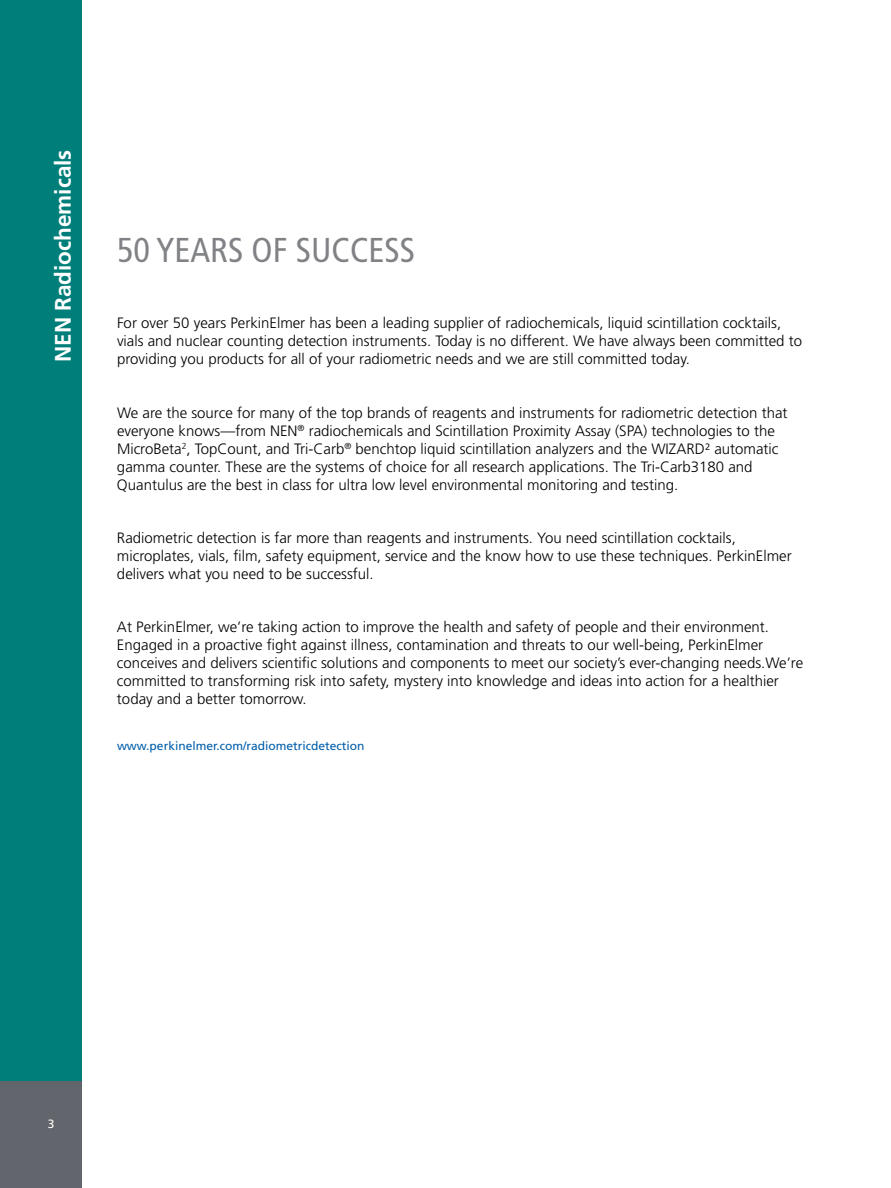
<style>
.page{position:relative;width:891px;height:1188px;background:#fff}
.page>*{position:absolute;margin:0;border:0;box-sizing:border-box;transform-origin:0 0}
.t1{font:condensed 34.5px "Frutiger";color:#808285}
.t2{font:700 22.5px "Frutiger";color:#fff}
.t3{font:300 15px/18px "Frutiger";color:#000}
.t4{font:12px "Frutiger";color:#005daa}
.t5{font:12px "Frutiger";color:#fff}
</style>
<div class="page">
<div style="left:0;top:0;width:81px;height:1188px;background:#007e7a"></div>
<div style="left:0;top:1082px;width:81px;height:106px;background:#62656b"></div>
<h2 class="t2" style="left:50px;top:362px;width:214px;rotate:-90deg">NEN Radiochemicals</h2>
<h1 class="t1" style="left:117px;top:230px;width:232px">50 YEARS OF SUCCESS</h1>
<p class="t3" style="left:117px;top:315px;width:687px">For over 50 years PerkinElmer has been a leading supplier of radiochemicals, liquid scintillation cocktails, vials and nuclear counting detection instruments. Today is no different. We have always been committed to providing you products for all of your radiometric needs and we are still committed today.</p>
<p class="t3" style="left:117px;top:404px;width:672px">We are the source for many of the top brands of reagents and instruments for radiometric detection that everyone knows—from NEN<sup>®</sup> radiochemicals and Scintillation Proximity Assay (SPA) technologies to the MicroBeta<sup>2</sup>, TopCount, and Tri-Carb<sup>®</sup> benchtop liquid scintillation analyzers and the WIZARD² automatic gamma counter. These are the systems of choice for all research applications. The Tri-Carb3180 and Quantulus are the best in class for ultra low level environmental monitoring and testing.</p>
<p class="t3" style="left:117px;top:529px;width:676px">Radiometric detection is far more than reagents and instruments. You need scintillation cocktails, microplates, vials, film, safety equipment, service and the know how to use these techniques. PerkinElmer delivers what you need to be successful.</p>
<p class="t3" style="left:117px;top:618px;width:688px">At PerkinElmer, we’re taking action to improve the health and safety of people and their environment.<br>Engaged in a proactive fight against illness, contamination and threats to our well-being, PerkinElmer conceives and delivers scientific solutions and components to meet our society’s ever-changing needs.We’re committed to transforming risk into safety, mystery into knowledge and ideas into action for a healthier today and a better tomorrow.</p>
<p class="t4" style="left:117px;top:739px;width:249px">www.perkinelmer.com/radiometricdetection</p>
<p class="t5" style="left:48px;top:1116px;width:8px">3</p>
</div>
